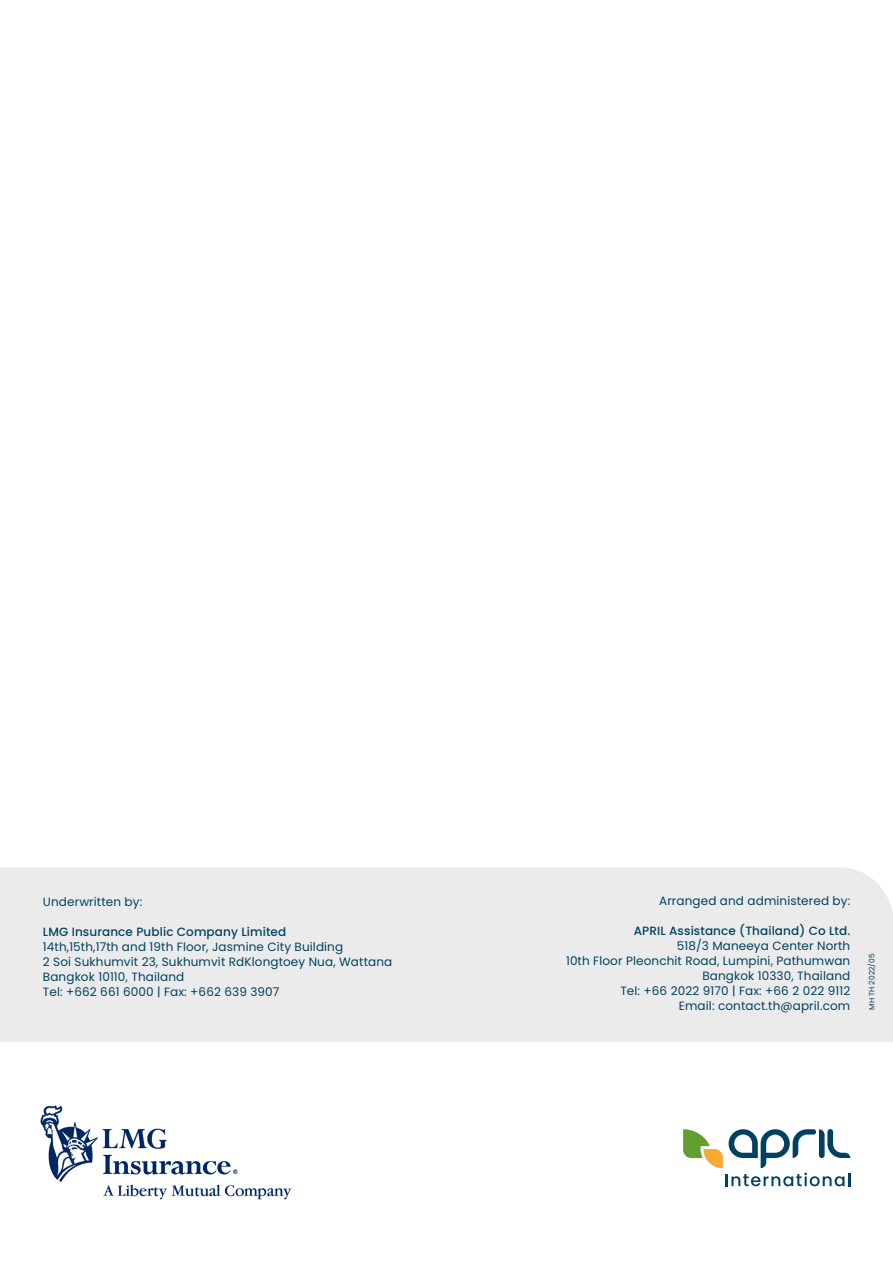
<style>
.page{position:relative;width:893px;height:1263px;background:#fff}
.page>*{position:absolute;margin:0;border:0;box-sizing:border-box;transform-origin:0 0}
.Contents{font:12px "Poppins";letter-spacing:.01em;color:#004260}
.Contents-2{font:500 12px "Poppins";letter-spacing:.01em;color:#004260}
.t1{font:7.5px "Poppins";letter-spacing:.01em;color:#004260}
</style>
<div class="page">
<div style="left:0;top:868px;width:893px;height:174px;background:#ebebec"></div>
<img style="left:40px;top:1105px;width:252px;height:95px">
<svg style="left:683px;top:1129px;width:167px;height:57px"></svg>
<p class="Contents" style="left:43px;top:895px;width:101px">Underwritten by:</p>
<p class="Contents-2" style="left:43px;top:925px;width:245px">LMG Insurance Public Company Limited</p>
<p class="Contents" style="left:43px;top:940px;width:302px">14th,15th,17th and 19th Floor, Jasmine City Building</p>
<p class="Contents" style="left:43px;top:955px;width:351px">2 Soi Sukhumvit 23, Sukhumvit RdKlongtoey Nua, Wattana</p>
<p class="Contents" style="left:43px;top:970px;width:143px">Bangkok 10110, Thailand</p>
<p class="Contents" style="left:43px;top:985px;width:238px">Tel: +662 661 6000 | Fax: +662 639 3907</p>
<p class="Contents" style="left:659px;top:894px;width:193px">Arranged and administered by:</p>
<p class="Contents-2" style="left:634px;top:924px;width:218px">APRIL Assistance (Thailand) Co Ltd.</p>
<p class="Contents" style="left:677px;top:939px;width:175px">518/3 Maneeya Center North</p>
<p class="Contents" style="left:566px;top:954px;width:286px">10th Floor Pleonchit Road, Lumpini, Pathumwan</p>
<p class="Contents" style="left:702px;top:969px;width:149px">Bangkok 10330, Thailand</p>
<p class="Contents" style="left:620px;top:984px;width:231px">Tel: +66 2022 9170 | Fax: +66 2 022 9112</p>
<p class="Contents" style="left:679px;top:999px;width:173px">Email: contact.th@april.com</p>
<p class="t1" style="left:867px;top:1010px;width:58px;rotate:-90deg">MH TH 2022/05</p>
</div>
